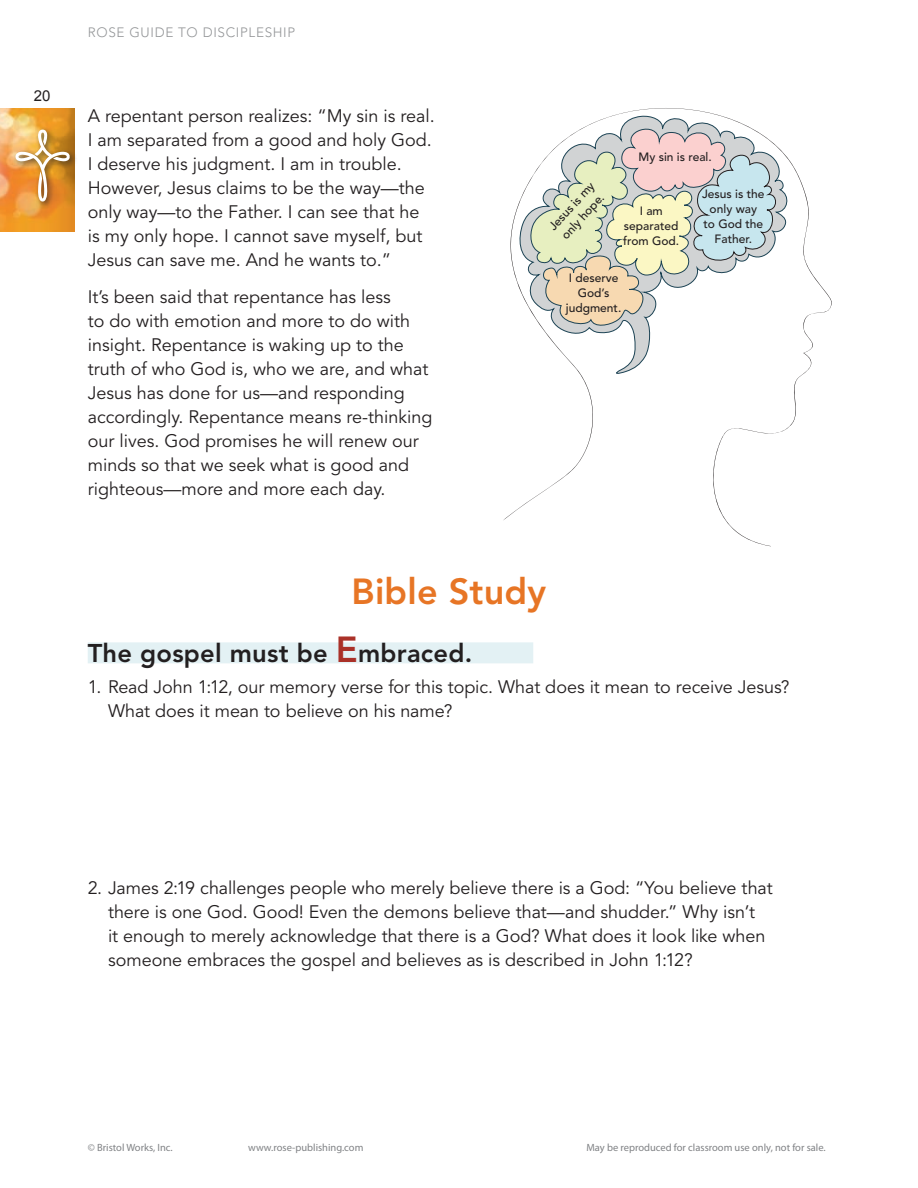
<style>
.page{position:relative;width:918px;height:1188px;background:#fff}
.page>*{position:absolute;margin:0;border:0;box-sizing:border-box;transform-origin:0 0}
.t1{font:800 36px "Avenir";letter-spacing:.005em;color:#e77525}
.t2{font:800 25.5px "Avenir";letter-spacing:.01em;color:#231f20}
.t3{font:18px/24px "Avenir";color:#231f20}
.t4{font:15px "Arial";color:#231f20}
.t5{font:300 13.5px "Avenir";letter-spacing:.05em;color:#949698}
.t6{font:500 12px/15px "Avenir";color:#231f20;text-align:center}
.t7{font:10.5px "Myriad Pro";color:#808285}
.s1{font-size:36px;color:#aa3128}
</style>
<div class="page">
<img style="left:0;top:108px;width:74px;height:123px">
<div style="left:12px;top:126px;width:66px;height:84px;background:#231f20;opacity:.75"></div>
<img style="left:15px;top:129px;width:55px;height:73px">
<div style="left:88px;top:642px;width:445px;height:21px;background:#e3f1f4"></div>
<svg style="left:503px;top:108px;width:329px;height:438px"></svg>
<svg style="left:517px;top:114px;width:274px;height:261px"></svg>
<svg style="left:529px;top:119px;width:249px;height:209px"></svg>
<p class="t4" style="left:34px;top:87px;width:18px">20</p>
<p class="t5" style="left:88px;top:25px;width:209px">ROSE GUIDE TO DISCIPLESHIP</p>
<p class="t3" style="left:88px;top:104px;width:349px">A repentant person realizes: “My sin is real.<br>I am separated from a good and holy God.<br>I deserve his judgment. I am in trouble.<br>However, Jesus claims to be the way—the only way—to the Father. I can see that he is my only hope. I cannot save myself, but Jesus can save me. And he wants to.”</p>
<p class="t3" style="left:88px;top:285px;width:346px">It’s been said that repentance has less<br>to do with emotion and more to do with insight. Repentance is waking up to the truth of who God is, who we are, and what Jesus has done for us—and responding accordingly. Repentance means re-thinking our lives. God promises he will renew our minds so that we seek what is good and righteous—more and more each day.</p>
<p class="t6" style="left:546px;top:224px;width:62px;text-align:left;rotate:-48deg">Jesus is my only hope.</p>
<p class="t6" style="left:638px;top:150px;width:75px">My sin is real.</p>
<p class="t6" style="left:623px;top:203px;width:58px">I am separated from God.</p>
<p class="t6" style="left:702px;top:186px;width:64px">Jesus is the only way<br>to God the<br>Father.</p>
<p class="t6" style="left:566px;top:271px;width:57px">I deserve<br>God’s judgment.</p>
<h1 class="t1" style="left:352px;top:570px;width:196px">Bible Study</h1>
<h2 class="t2" style="left:88px;top:638px;width:386px">The gospel must be <span class="s1">E</span>mbraced.</h2>
<p class="t3" style="left:108px;top:675px;width:683px;text-indent:-20px">1. Read John 1:12, our memory verse for this topic. What does it mean to receive Jesus?<br>What does it mean to believe on his name?</p>
<p class="t3" style="left:108px;top:876px;width:666px;text-indent:-20px">2. James 2:19 challenges people who merely believe there is a God: “You believe that there is one God. Good! Even the demons believe that—and shudder.” Why isn’t<br>it enough to merely acknowledge that there is a God? What does it look like when someone embraces the gospel and believes as is described in John 1:12?</p>
<p class="t7" style="left:88px;top:1141px;width:86px">© Bristol Works, Inc.</p>
<p class="t7" style="left:248px;top:1141px;width:117px">www.rose-publishing.com</p>
<p class="t7" style="left:586px;top:1141px;width:241px">May be reproduced for classroom use only, not for sale.</p>
</div>
